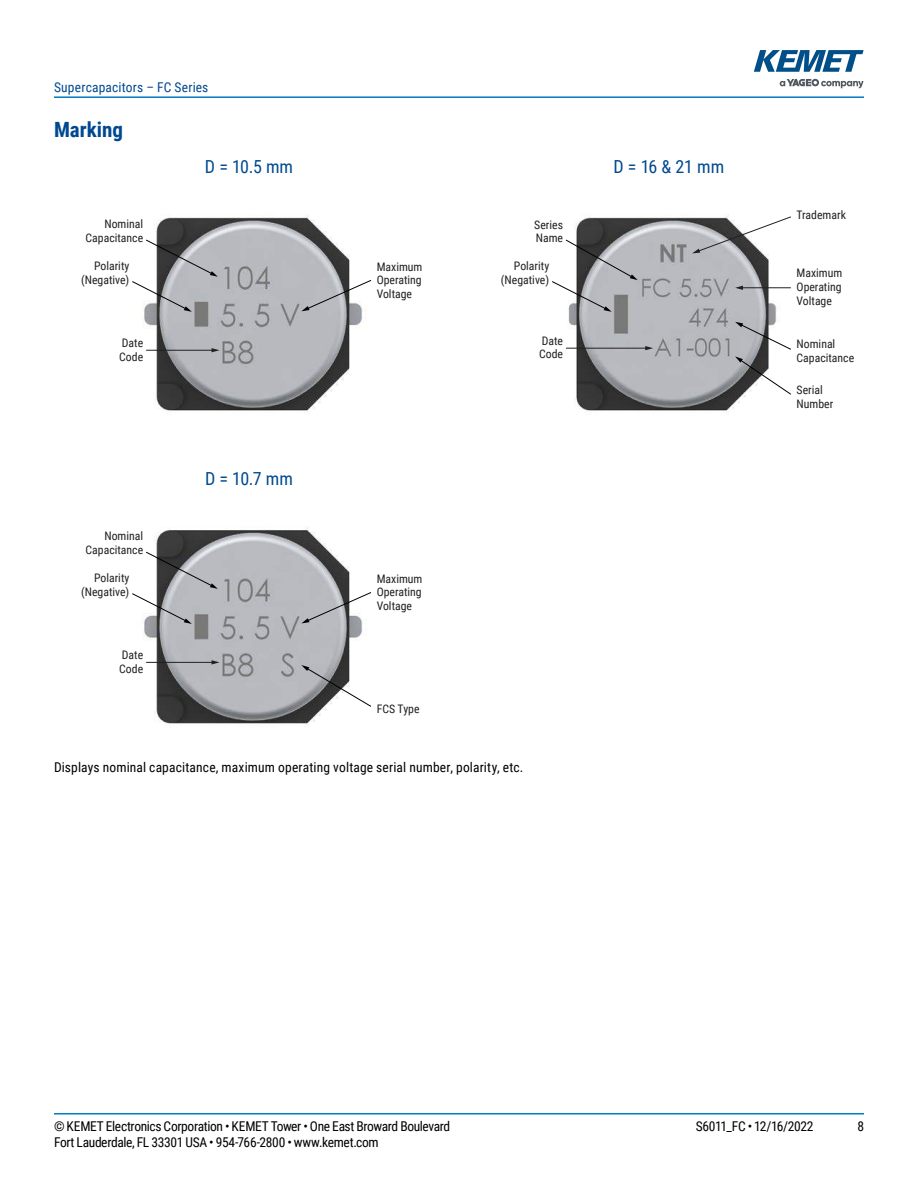
<style>
.page{position:relative;width:918px;height:1188px;background:#fff}
.page>*{position:absolute;margin:0;border:0;box-sizing:border-box;transform-origin:0 0}
.t1{font:700 21px "Roboto Condensed";color:#004990}
.t2{font:18px "Roboto Condensed";letter-spacing:-.01em;color:#004990}
.t3{font:13.5px "Roboto Condensed";letter-spacing:-.02em;color:#000}
.t4{font:13.5px "Roboto Condensed";letter-spacing:.01em;color:#000}
.t5{font:13.5px "Roboto Condensed";letter-spacing:.015em;color:#004990}
.t6{font:11.7px/13.6px "Roboto Condensed";color:#221f1f}
</style>
<div class="page">
<hr style="left:54px;top:1113px;width:810px;height:2px;background:#007cc2">
<hr style="left:54px;top:96px;width:810px;height:2px;background:#007cc2">
<svg style="left:780px;top:79px;width:84px;height:9px"></svg>
<svg style="left:754px;top:50px;width:110px;height:22px"></svg>
<img style="left:144px;top:215px;width:219px;height:198px">
<hr style="left:146px;top:350px;width:67px;height:1px;background:#221f1f">
<svg style="left:212px;top:348px;width:8px;height:4px"></svg>
<svg style="left:132px;top:239px;width:86px;height:73px"></svg>
<svg style="left:301px;top:279px;width:71px;height:32px"></svg>
<img style="left:566px;top:215px;width:225px;height:196px">
<hr style="left:742px;top:287px;width:49px;height:1px;background:#221f1f">
<svg style="left:735px;top:286px;width:8px;height:4px"></svg>
<hr style="left:566px;top:348px;width:81px;height:1px;background:#221f1f">
<svg style="left:645px;top:346px;width:8px;height:4px"></svg>
<svg style="left:692px;top:216px;width:99px;height:37px"></svg>
<svg style="left:552px;top:239px;width:86px;height:73px"></svg>
<svg style="left:735px;top:356px;width:56px;height:39px"></svg>
<svg style="left:735px;top:322px;width:56px;height:28px"></svg>
<img style="left:144px;top:527px;width:219px;height:197px">
<hr style="left:146px;top:662px;width:67px;height:1px;background:#221f1f">
<svg style="left:212px;top:660px;width:8px;height:5px"></svg>
<svg style="left:132px;top:551px;width:86px;height:73px"></svg>
<svg style="left:301px;top:665px;width:70px;height:42px"></svg>
<svg style="left:301px;top:592px;width:71px;height:31px"></svg>
<p class="t5" style="left:54px;top:82px;width:156px">Supercapacitors – FC Series</p>
<h1 class="t1" style="left:54px;top:115px;width:71px">Marking</h1>
<p class="t6" style="left:86px;top:218px;width:59px;text-align:right">Nominal<br>Capacitance</p>
<p class="t6" style="left:81px;top:260px;width:50px;text-align:right">Polarity (Negative)</p>
<p class="t6" style="left:119px;top:337px;width:25px">Date<br>Code</p>
<p class="t6" style="left:86px;top:530px;width:59px;text-align:right">Nominal<br>Capacitance</p>
<p class="t6" style="left:81px;top:572px;width:50px;text-align:right">Polarity (Negative)</p>
<p class="t6" style="left:119px;top:649px;width:25px">Date<br>Code</p>
<h2 class="t2" style="left:205px;top:159px;width:90px">D = 10.5 mm</h2>
<h2 class="t2" style="left:205px;top:471px;width:89px">D = 10.7 mm</h2>
<p class="t6" style="left:377px;top:260px;width:47px;text-align:justify">Maximum Operating Voltage</p>
<p class="t6" style="left:377px;top:573px;width:47px;text-align:justify">Maximum Operating Voltage</p>
<p class="t6" style="left:377px;top:703px;width:44px">FCS Type</p>
<p class="t6" style="left:534px;top:218px;width:30px">Series<br>Name</p>
<p class="t6" style="left:501px;top:260px;width:50px;text-align:right">Polarity (Negative)</p>
<h2 class="t2" style="left:614px;top:159px;width:112px">D = 16 &amp; 21 mm</h2>
<p class="t6" style="left:797px;top:209px;width:51px">Trademark</p>
<p class="t6" style="left:797px;top:267px;width:47px;text-align:justify">Maximum Operating Voltage</p>
<p class="t6" style="left:539px;top:335px;width:25px">Date<br>Code</p>
<p class="t6" style="left:797px;top:338px;width:59px">Nominal<br>Capacitance</p>
<p class="t6" style="left:797px;top:384px;width:38px">Serial<br>Number</p>
<p class="t4" style="left:54px;top:761px;width:471px">Displays nominal capacitance, maximum operating voltage serial number, polarity, etc.</p>
<p class="t3" style="left:54px;top:1120px;width:398px">© KEMET Electronics Corporation • KEMET Tower • One East Broward Boulevard</p>
<p class="t3" style="left:696px;top:1120px;width:119px">S6011_FC • 12/16/2022</p>
<p class="t3" style="left:857px;top:1120px;width:8px">8</p>
<p class="t3" style="left:54px;top:1136px;width:326px">Fort Lauderdale, FL 33301 USA • 954-766-2800 • www.kemet.com</p>
</div>
